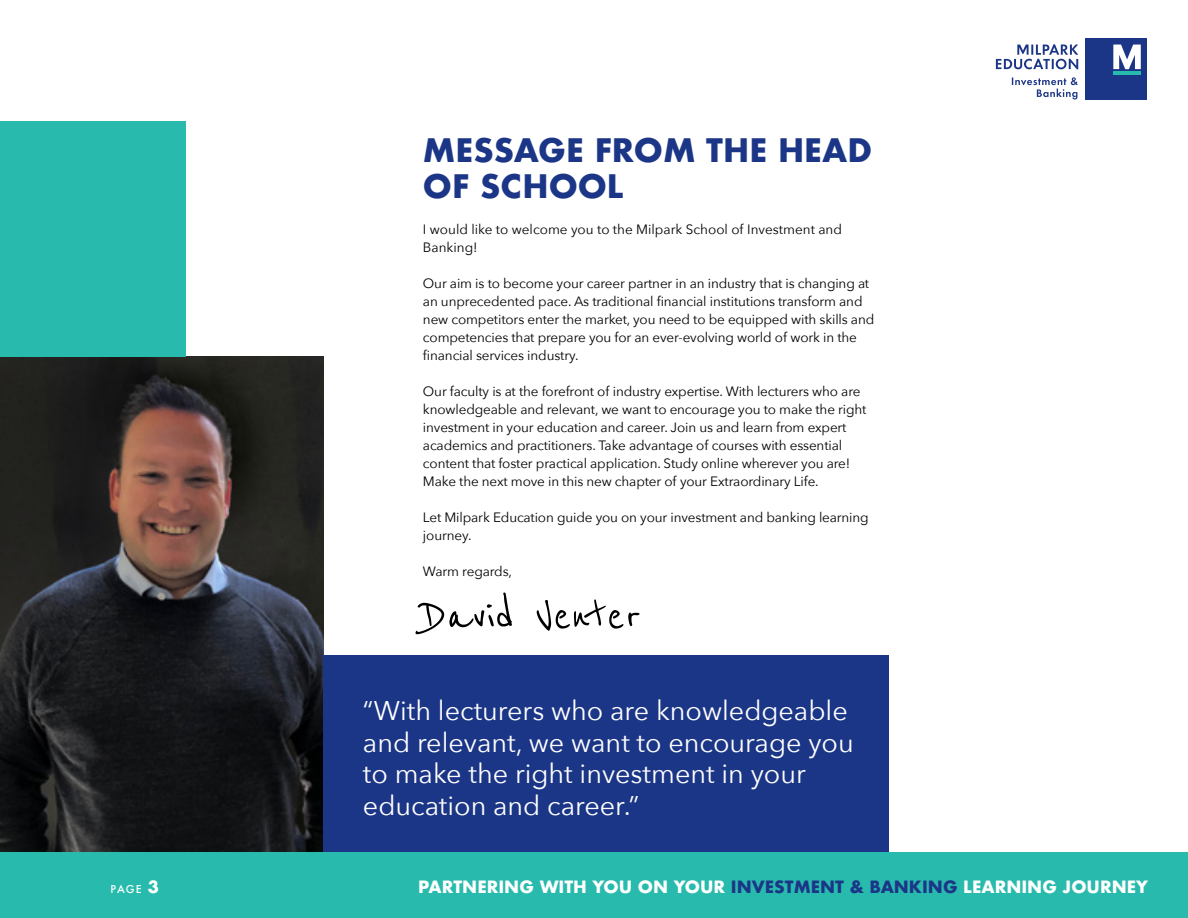
<style>
.page{position:relative;width:1188px;height:918px;background:#fff}
.page>*{position:absolute;margin:0;border:0;box-sizing:border-box;transform-origin:0 0}
.t1{font:52.5px "Reenie Beanie";color:#000}
.t2{font:700 31.5px/36px "Futura";color:#1c3687}
.t3{font:27px/31.5px "Avenir Next";color:#fff}
.t4{font:700 16.5px "Futura";color:#fff}
.t5{font:13.5px/18px "Avenir Next";letter-spacing:-.01em;color:#000}
.t6{font:500 10.5px "Futura";color:#fff}
.s1{font-weight:700;font-size:16.5px}
.s2{color:#1c3687}
</style>
<div class="page">
<img style="left:0;top:356px;width:323px;height:497px">
<div style="left:323px;top:655px;width:566px;height:198px;background:#1c3687"></div>
<div style="left:0;top:121px;width:186px;height:235px;background:#28bbad"></div>
<div style="left:0;top:853px;width:1188px;height:65px;background:#28bbad"></div>
<div style="left:1086px;top:38px;width:61px;height:62px;background:#1c3687"></div>
<svg style="left:1113px;top:45px;width:28px;height:24px"></svg>
<hr style="left:1113px;top:72px;width:28px;height:3px;background:#28bbad">
<svg style="left:996px;top:44px;width:82px;height:25px"></svg>
<svg style="left:1012px;top:77px;width:66px;height:23px"></svg>
<h2 class="t2" style="left:423px;top:132px;width:451px">MESSAGE FROM THE HEAD<br>OF SCHOOL</h2>
<p class="t5" style="left:423px;top:220px;width:421px">I would like to welcome you to the Milpark School of Investment and<br>Banking!</p>
<p class="t5" style="left:423px;top:274px;width:453px">Our aim is to become your career partner in an industry that is changing at an unprecedented pace. As traditional financial institutions transform and new competitors enter the market, you need to be equipped with skills and competencies that prepare you for an ever-evolving world of work in the financial services industry.</p>
<p class="t5" style="left:423px;top:382px;width:445px">Our faculty is at the forefront of industry expertise. With lecturers who are knowledgeable and relevant, we want to encourage you to make the right investment in your education and career. Join us and learn from expert academics and practitioners. Take advantage of courses with essential content that foster practical application. Study online wherever you are!<br>Make the next move in this new chapter of your Extraordinary Life.</p>
<p class="t5" style="left:423px;top:508px;width:447px">Let Milpark Education guide you on your investment and banking learning journey.</p>
<p class="t5" style="left:423px;top:562px;width:91px">Warm regards,</p>
<h1 class="t1" style="left:423px;top:586px;width:220px">David Venter</h1>
<h3 class="t3" style="left:363px;top:694px;width:492px">“With lecturers who are knowledgeable and relevant, we want to encourage you to make the right investment in your education and career.”</h3>
<p class="t6" style="left:111px;top:882px;width:50px">PAGE <span class="s1">3</span></p>
<p class="t4" style="left:418px;top:875px;width:732px">PARTNERING WITH YOU ON YOUR <span class="s2">INVESTMENT &amp; BANKING</span> LEARNING JOURNEY</p>
</div>
